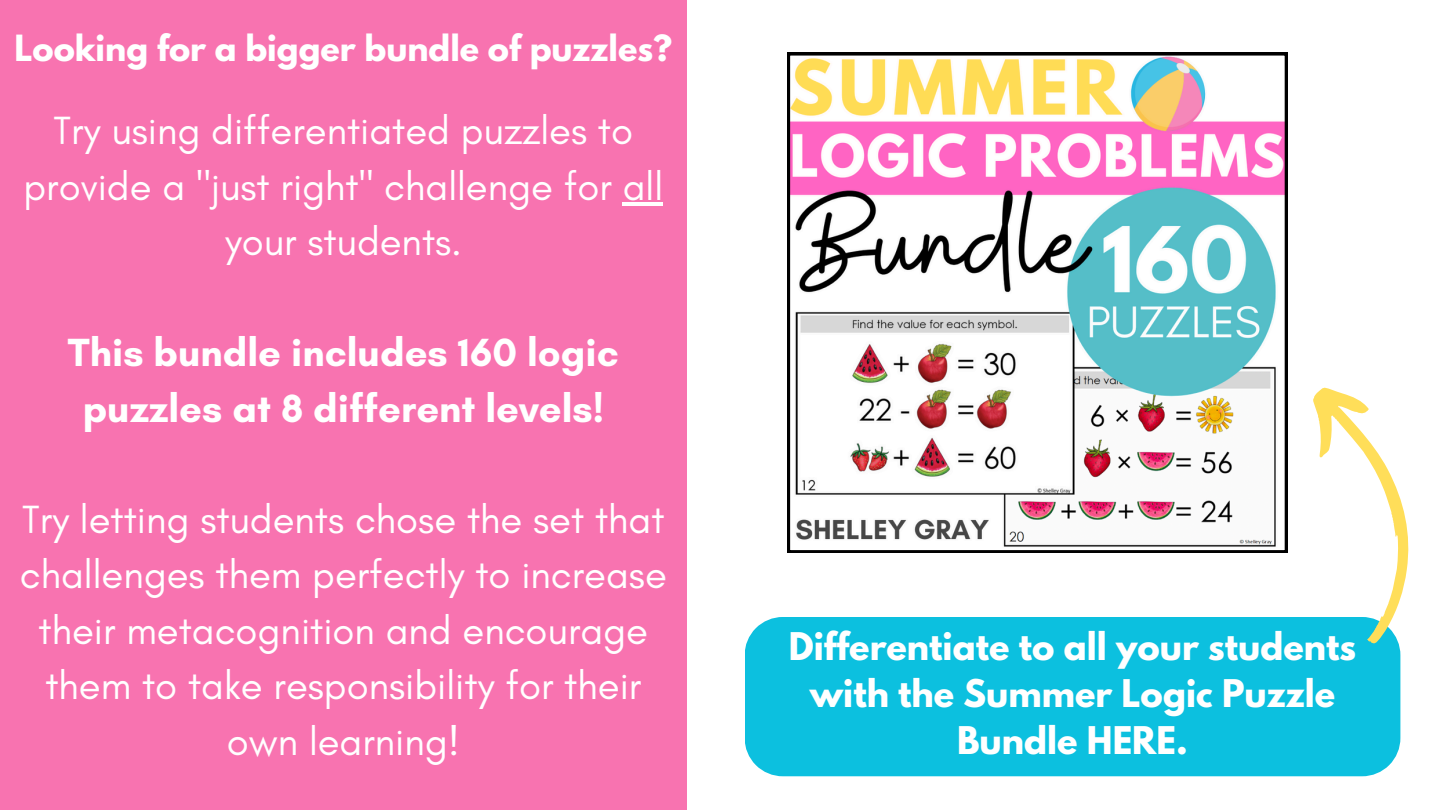
<style>
.page{position:relative;width:1440px;height:810px;background:#fff}
.page>*{position:absolute;margin:0;border:0;box-sizing:border-box;transform-origin:0 0}
.t1{font:40px/55.5px "Glacial Indifference";color:#fff;text-align:center}
.t2{font:700 40px/55.5px "Glacial Indifference";color:#fff;text-align:center}
.t3{font:700 33.8px/47.2px "League Spartan";color:#fff;text-align:center}
.t4{font:700 32px "League Spartan";color:#fff}
</style>
<div class="page">
<div style="left:0;top:0;width:687px;height:810px;background:#f873b0"></div>
<div style="left:745px;top:617px;width:655px;height:159px;background:#0cc0df"></div>
<svg style="left:1296px;top:387px;width:113px;height:259px"></svg>
<svg style="left:787px;top:53px;width:500px;height:500px"></svg>
<hr style="left:623px;top:202px;width:40px;height:4px;background:#fff">
<p class="t4" style="left:15px;top:32px;width:659px">Looking for a bigger bundle of puzzles?</p>
<p class="t1" style="left:24px;top:102px;width:641px">Try using differentiated puzzles to provide a "just right" challenge for all your students.</p>
<h2 class="t2" style="left:68px;top:324px;width:552px">This bundle includes 160 logic puzzles at 8 different levels!</h2>
<h1 class="t1" style="left:20px;top:491px;width:648px">Try letting students chose the set that challenges them perfectly to increase their metacognition and encourage them to take responsibility for their own learning!</h1>
<h2 class="t3" style="left:789px;top:627px;width:569px">Differentiate to all your students with the Summer Logic Puzzle<br>Bundle HERE.</h2>
</div>
